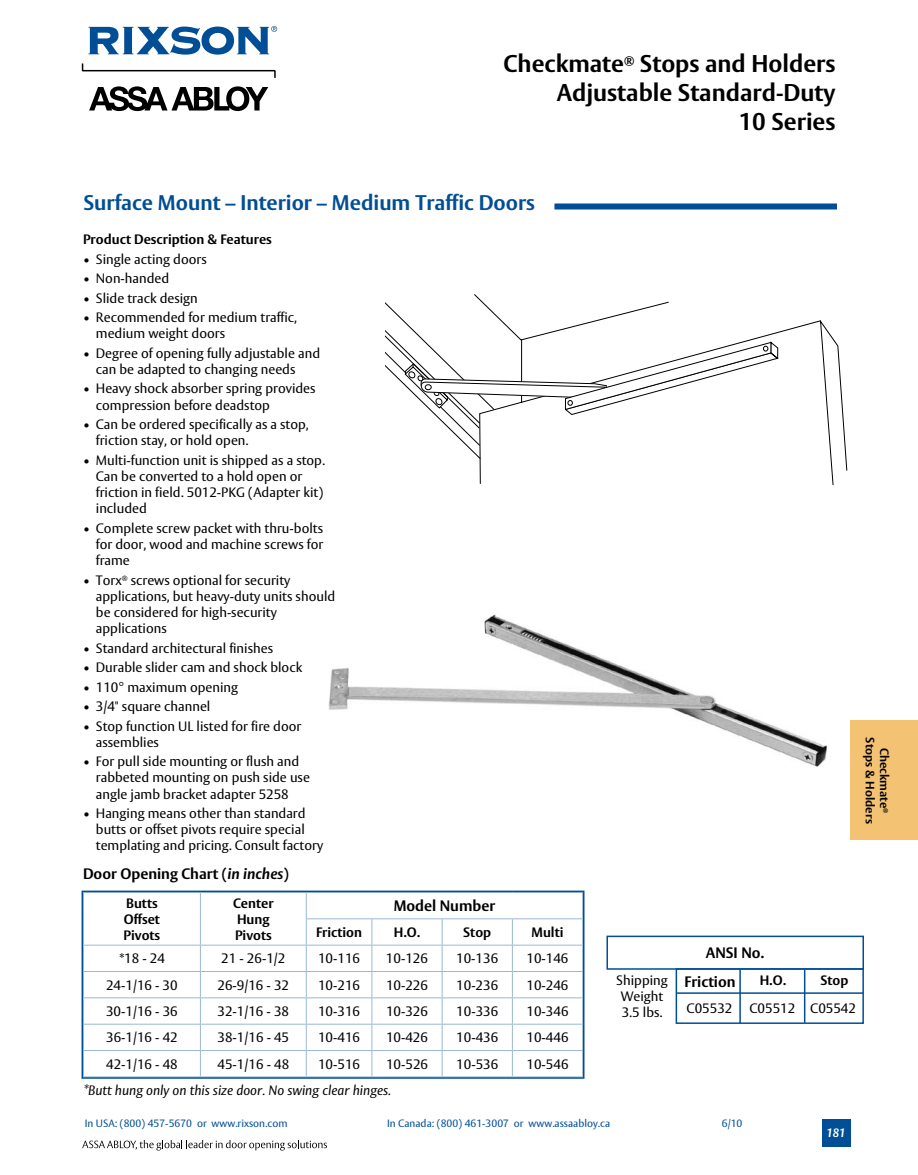
<style>
.page{position:relative;width:918px;height:1175px;background:#fff}
.page>*{position:absolute;margin:0;border:0;box-sizing:border-box;transform-origin:0 0}
.t1{font:700 24px/28.8px "Vesta";color:#000;text-align:right}
.t2{font:700 21px "Vesta";color:#004e95}
.t3{font:700 15px "Vesta";color:#000}
.t4{font:13.5px/16.2px "Vesta";color:#000}
.t5{font:700 13.5px/16.2px "Vesta";color:#000}
.t6{font:italic 13.5px "Vesta";color:#000}
.t7{font:700 12px/14.4px "Vesta";color:#000;text-align:center}
.t8{font:italic 700 12px "Vesta";color:#fff}
.t9{font:10.5px "Vesta";color:#004e95}
.s1{font-style:italic}
</style>
<div class="page">
<div style="left:850px;top:720px;width:68px;height:120px;background:#f3c273"></div>
<img style="left:328px;top:614px;width:499px;height:153px">
<div style="left:676px;top:968px;width:188px;height:56px;border:2px solid #004e95"></div>
<div style="left:606px;top:935px;width:258px;height:34px;border:2px solid #004e95"></div>
<hr style="left:804px;top:969px;width:1px;height:53px;background:#004e95">
<hr style="left:677px;top:992px;width:186px;height:1px;background:#004e95">
<hr style="left:739px;top:969px;width:2px;height:54px;background:#004e95">
<svg style="left:479px;top:320px;width:368px;height:165px"></svg>
<svg style="left:385px;top:294px;width:387px;height:166px"></svg>
<div style="left:554px;top:203px;width:283px;height:6px;background:#004e95"></div>
<svg style="left:85px;top:893px;width:497px;height:182px"></svg>
<hr style="left:306px;top:918px;width:66px;height:1px;background:#99b8d5">
<hr style="left:372px;top:918px;width:70px;height:1px;background:#99b8d5">
<hr style="left:442px;top:918px;width:70px;height:1px;background:#99b8d5">
<hr style="left:512px;top:918px;width:71px;height:1px;background:#99b8d5">
<hr style="left:83px;top:944px;width:117px;height:1px;background:#99b8d5">
<hr style="left:200px;top:944px;width:106px;height:1px;background:#99b8d5">
<hr style="left:306px;top:944px;width:66px;height:1px;background:#99b8d5">
<hr style="left:372px;top:944px;width:70px;height:1px;background:#99b8d5">
<hr style="left:442px;top:944px;width:70px;height:1px;background:#99b8d5">
<hr style="left:512px;top:944px;width:71px;height:1px;background:#99b8d5">
<hr style="left:83px;top:971px;width:117px;height:1px;background:#99b8d5">
<hr style="left:200px;top:971px;width:106px;height:1px;background:#99b8d5">
<hr style="left:306px;top:971px;width:66px;height:1px;background:#99b8d5">
<hr style="left:372px;top:971px;width:70px;height:1px;background:#99b8d5">
<hr style="left:442px;top:971px;width:70px;height:1px;background:#99b8d5">
<hr style="left:512px;top:971px;width:71px;height:1px;background:#99b8d5">
<hr style="left:83px;top:997px;width:117px;height:1px;background:#99b8d5">
<hr style="left:200px;top:997px;width:106px;height:1px;background:#99b8d5">
<hr style="left:306px;top:997px;width:66px;height:1px;background:#99b8d5">
<hr style="left:372px;top:997px;width:70px;height:1px;background:#99b8d5">
<hr style="left:442px;top:997px;width:70px;height:1px;background:#99b8d5">
<hr style="left:512px;top:997px;width:71px;height:1px;background:#99b8d5">
<hr style="left:83px;top:1023px;width:117px;height:1px;background:#99b8d5">
<hr style="left:200px;top:1023px;width:106px;height:1px;background:#99b8d5">
<hr style="left:306px;top:1023px;width:66px;height:1px;background:#99b8d5">
<hr style="left:372px;top:1023px;width:70px;height:1px;background:#99b8d5">
<hr style="left:442px;top:1023px;width:70px;height:1px;background:#99b8d5">
<hr style="left:512px;top:1023px;width:71px;height:1px;background:#99b8d5">
<hr style="left:83px;top:1050px;width:117px;height:1px;background:#99b8d5">
<svg style="left:200px;top:893px;width:1px;height:182px"></svg>
<hr style="left:200px;top:1050px;width:106px;height:1px;background:#99b8d5">
<svg style="left:306px;top:893px;width:1px;height:182px"></svg>
<hr style="left:306px;top:1050px;width:66px;height:1px;background:#99b8d5">
<svg style="left:372px;top:919px;width:1px;height:156px"></svg>
<hr style="left:372px;top:1050px;width:70px;height:1px;background:#99b8d5">
<svg style="left:442px;top:919px;width:1px;height:156px"></svg>
<hr style="left:442px;top:1050px;width:70px;height:1px;background:#99b8d5">
<svg style="left:512px;top:919px;width:1px;height:156px"></svg>
<hr style="left:512px;top:1050px;width:71px;height:1px;background:#99b8d5">
<div style="left:82px;top:890px;width:503px;height:188px;border:2px solid #004e95"></div>
<svg style="left:82px;top:63px;width:194px;height:15px"></svg>
<svg style="left:89px;top:86px;width:179px;height:25px"></svg>
<svg style="left:88px;top:26px;width:189px;height:29px"></svg>
<div style="left:822px;top:1118px;width:28px;height:28px;background:#004e95"></div>
<svg style="left:82px;top:1140px;width:245px;height:10px"></svg>
<p class="t1" style="left:504px;top:51px;width:333px">Checkmate<sup>®</sup> Stops and Holders<br>Adjustable Standard-Duty<br>10 Series</p>
<p class="t2" style="left:83px;top:190px;width:453px">Surface Mount – Interior – Medium Traffic Doors</p>
<p class="t5" style="left:83px;top:232px;width:190px">Product Description &amp; Features</p>
<p class="t4" style="left:83px;top:251px;width:125px">• Single acting doors</p>
<p class="t4" style="left:83px;top:271px;width:88px">• Non-handed</p>
<p class="t4" style="left:83px;top:290px;width:116px">• Slide track design</p>
<p class="t4" style="left:96px;top:310px;width:203px;text-indent:-13px">• Recommended for medium traffic, medium weight doors</p>
<p class="t4" style="left:96px;top:345px;width:226px;text-indent:-13px">• Degree of opening fully adjustable and can be adapted to changing needs</p>
<p class="t4" style="left:96px;top:381px;width:221px;text-indent:-13px">• Heavy shock absorber spring provides compression before deadstop</p>
<p class="t4" style="left:96px;top:417px;width:214px;text-indent:-13px">• Can be ordered specifically as a stop, friction stay, or hold open.</p>
<p class="t4" style="left:96px;top:452px;width:231px;text-indent:-13px">• Multi-function unit is shipped as a stop.<br>Can be converted to a hold open or friction in field. 5012-PKG (Adapter kit) included</p>
<p class="t4" style="left:96px;top:520px;width:229px;text-align:justify;text-indent:-13px">• Complete screw packet with thru-bolts for door, wood and machine screws for frame</p>
<p class="t4" style="left:96px;top:572px;width:241px;text-indent:-13px">• Torx<sup>®</sup> screws optional for security applications, but heavy-duty units should be considered for high-security applications</p>
<p class="t4" style="left:83px;top:640px;width:192px">• Standard architectural finishes</p>
<p class="t4" style="left:83px;top:660px;width:221px">• Durable slider cam and shock block</p>
<p class="t4" style="left:83px;top:679px;width:157px">• 110° maximum opening</p>
<p class="t4" style="left:83px;top:699px;width:129px">• 3/4" square channel</p>
<p class="t4" style="left:96px;top:718px;width:207px;text-indent:-13px">• Stop function UL listed for fire door assemblies</p>
<p class="t4" style="left:96px;top:754px;width:216px;text-indent:-13px">• For pull side mounting or flush and rabbeted mounting on push side use angle jamb bracket adapter 5258</p>
<p class="t4" style="left:96px;top:806px;width:229px;text-indent:-13px">• Hanging means other than standard butts or offset pivots require special templating and pricing. Consult factory</p>
<p class="t3" style="left:83px;top:864px;width:207px">Door Opening Chart (<span class="s1">in inches</span>)</p>
<p class="t5" style="left:124px;top:895px;width:38px">Butts<br>Offset<br>Pivots</p>
<p class="t5" style="left:233px;top:895px;width:42px">Center<br>Hung<br>Pivots</p>
<p class="t3" style="left:394px;top:897px;width:103px">Model Number</p>
<p class="t5" style="left:316px;top:924px;width:48px">Friction</p>
<p class="t5" style="left:394px;top:924px;width:28px">H.O.</p>
<p class="t5" style="left:463px;top:924px;width:29px">Stop</p>
<p class="t5" style="left:532px;top:924px;width:33px">Multi</p>
<p class="t3" style="left:706px;top:944px;width:60px">ANSI No.</p>
<p class="t4" style="left:119px;top:951px;width:48px">*18 - 24</p>
<p class="t4" style="left:221px;top:951px;width:66px">21 - 26-1/2</p>
<p class="t4" style="left:318px;top:951px;width:44px">10-116</p>
<p class="t4" style="left:386px;top:951px;width:44px">10-126</p>
<p class="t4" style="left:456px;top:951px;width:44px">10-136</p>
<p class="t4" style="left:526px;top:951px;width:44px">10-146</p>
<p class="t4" style="left:106px;top:977px;width:73px">24-1/16 - 30</p>
<p class="t4" style="left:218px;top:977px;width:73px">26-9/16 - 32</p>
<p class="t4" style="left:318px;top:977px;width:44px">10-216</p>
<p class="t4" style="left:386px;top:977px;width:44px">10-226</p>
<p class="t4" style="left:456px;top:977px;width:44px">10-236</p>
<p class="t4" style="left:526px;top:977px;width:44px">10-246</p>
<p class="t4" style="left:106px;top:1003px;width:73px">30-1/16 - 36</p>
<p class="t4" style="left:218px;top:1003px;width:73px">32-1/16 - 38</p>
<p class="t4" style="left:318px;top:1003px;width:44px">10-316</p>
<p class="t4" style="left:386px;top:1003px;width:44px">10-326</p>
<p class="t4" style="left:456px;top:1003px;width:44px">10-336</p>
<p class="t4" style="left:527px;top:1003px;width:44px">10-346</p>
<p class="t4" style="left:106px;top:1030px;width:73px">36-1/16 - 42</p>
<p class="t4" style="left:218px;top:1030px;width:73px">38-1/16 - 45</p>
<p class="t4" style="left:318px;top:1030px;width:44px">10-416</p>
<p class="t4" style="left:386px;top:1030px;width:44px">10-426</p>
<p class="t4" style="left:456px;top:1030px;width:44px">10-436</p>
<p class="t4" style="left:527px;top:1030px;width:44px">10-446</p>
<p class="t4" style="left:106px;top:1056px;width:73px">42-1/16 - 48</p>
<p class="t4" style="left:218px;top:1056px;width:73px">45-1/16 - 48</p>
<p class="t4" style="left:318px;top:1056px;width:44px">10-516</p>
<p class="t4" style="left:386px;top:1056px;width:44px">10-526</p>
<p class="t4" style="left:456px;top:1056px;width:44px">10-536</p>
<p class="t4" style="left:527px;top:1056px;width:44px">10-546</p>
<p class="t6" style="left:83px;top:1082px;width:310px">*Butt hung only on this size door. No swing clear hinges.</p>
<p class="t9" style="left:85px;top:1117px;width:204px">In USA: (800) 457-5670 or www.rixson.com</p>
<p class="t9" style="left:387px;top:1117px;width:225px">In Canada: (800) 461-3007 or www.assaabloy.ca</p>
<p class="t9" style="left:722px;top:1117px;width:22px">6/10</p>
<p class="t4" style="left:616px;top:972px;width:53px;text-align:center">Shipping<br>Weight<br>3.5 lbs.</p>
<p class="t5" style="left:760px;top:973px;width:28px">H.O.</p>
<p class="t5" style="left:821px;top:973px;width:29px">Stop</p>
<p class="t3" style="left:684px;top:972px;width:53px">Friction</p>
<p class="t4" style="left:750px;top:1000px;width:108px">C05512 C05542</p>
<p class="t4" style="left:687px;top:1001px;width:47px">C05532</p>
<p class="t8" style="left:827px;top:1125px;width:20px">181</p>
<p class="t7" style="left:891px;top:737px;width:88px;rotate:90deg">Checkmate<sup>®<br></sup>Stops &amp; Holders</p>
</div>
